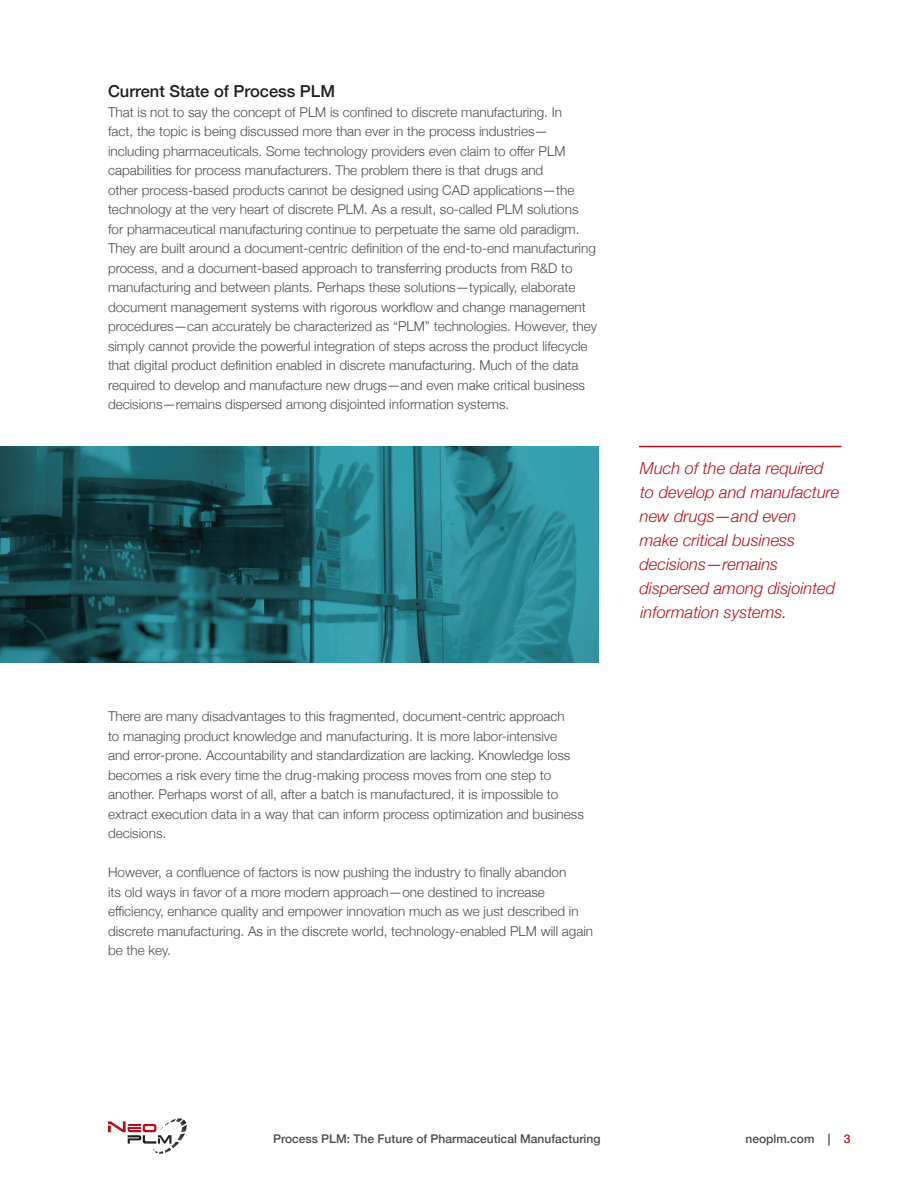
<style>
.page{position:relative;width:918px;height:1188px;background:#fff}
.page>*{position:absolute;margin:0;border:0;box-sizing:border-box;transform-origin:0 0}
.Pull_Quote_2{font:italic 300 16.5px/24px "Helvetica Neue";color:#b50e1a}
.Header_1{font:500 16.5px "Helvetica Neue";color:#231f20}
.BODY_COPY{font:300 13.5px/19.5px "Helvetica Neue";color:#4b4c4d}
.t1{font:500 12px "Helvetica Neue";color:#4b4c4d}
.s1{color:#b50e1a}
</style>
<div class="page">
<svg style="left:108px;top:1118px;width:79px;height:36px"></svg>
<hr style="left:639px;top:446px;width:203px;height:1px;background:#b50e1a">
<img style="left:0;top:446px;width:598px;height:216px">
<p class="Header_1" style="left:108px;top:78px;width:229px">Current State of Process PLM</p>
<p class="BODY_COPY" style="left:108px;top:101px;width:491px">That is not to say the concept of PLM is confined to discrete manufacturing. In<br>fact, the topic is being discussed more than ever in the process industries— including pharmaceuticals. Some technology providers even claim to offer PLM capabilities for process manufacturers. The problem there is that drugs and<br>other process-based products cannot be designed using CAD applications—the technology at the very heart of discrete PLM. As a result, so-called PLM solutions for pharmaceutical manufacturing continue to perpetuate the same old paradigm.<br>They are built around a document-centric definition of the end-to-end manufacturing process, and a document-based approach to transferring products from R&amp;D to manufacturing and between plants. Perhaps these solutions—typically, elaborate document management systems with rigorous workflow and change management procedures—can accurately be characterized as “PLM” technologies. However, they simply cannot provide the powerful integration of steps across the product lifecycle that digital product definition enabled in discrete manufacturing. Much of the data required to develop and manufacture new drugs—and even make critical business decisions—remains dispersed among disjointed information systems.</p>
<p class="BODY_COPY" style="left:108px;top:706px;width:477px">There are many disadvantages to this fragmented, document-centric approach<br>to managing product knowledge and manufacturing. It is more labor-intensive<br>and error-prone. Accountability and standardization are lacking. Knowledge loss becomes a risk every time the drug-making process moves from one step to another. Perhaps worst of all, after a batch is manufactured, it is impossible to extract execution data in a way that can inform process optimization and business decisions.</p>
<p class="BODY_COPY" style="left:108px;top:862px;width:487px">However, a confluence of factors is now pushing the industry to finally abandon<br>its old ways in favor of a more modern approach—one destined to increase efficiency, enhance quality and empower innovation much as we just described in discrete manufacturing. As in the discrete world, technology-enabled PLM will again be the key.</p>
<p class="Pull_Quote_2" style="left:639px;top:455px;width:201px">Much of the data required to develop and manufacture new drugs—and even<br>make critical business decisions—remains dispersed among disjointed information systems.</p>
<p class="t1" style="left:273px;top:1129px;width:329px">Process PLM: The Future of Pharmaceutical Manufacturing</p>
<p class="t1" style="left:746px;top:1129px;width:106px">neoplm.com | <span class="s1">3</span></p>
</div>
